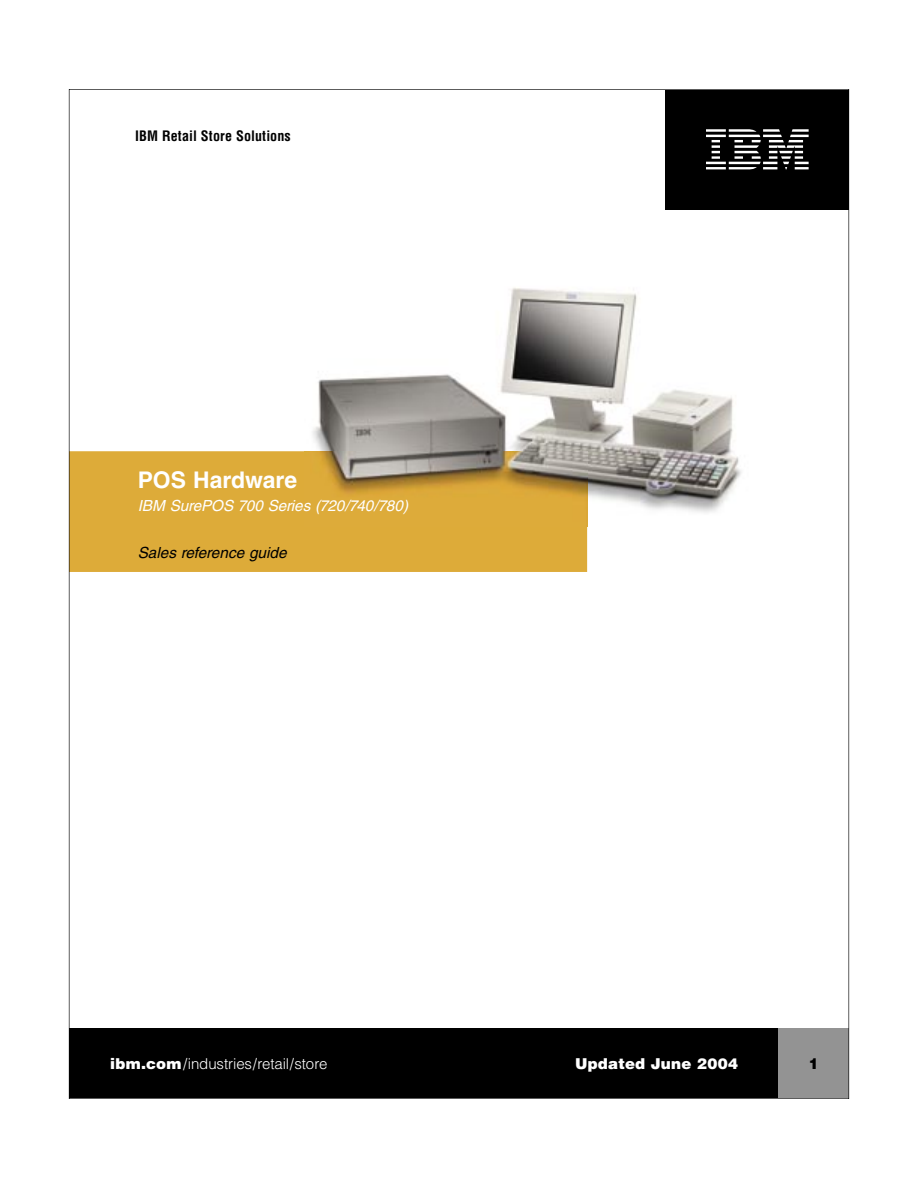
<style>
.page{position:relative;width:918px;height:1188px;background:#fff}
.page>*{position:absolute;margin:0;border:0;box-sizing:border-box;transform-origin:0 0}
.t1{font:700 22.95px "Helvetica";letter-spacing:-.005em;color:#fff}
.t2{font:italic 15.3px "Helvetica";letter-spacing:-.005em;color:#fff}
.t3{font:italic 15.3px "Helvetica";color:#000}
.t4{font:300 15px "Helvetica";letter-spacing:-.005em;color:#fff}
.t5{font:900 15px "Helvetica";letter-spacing:.015em;color:#fff}
.t6{font:900 15px "Helvetica";color:#000}
.t7{font:700 condensed 14.1px "Helvetica";letter-spacing:.005em;color:#000}
.s1{font-weight:900}
</style>
<div class="page">
<img style="left:312px;top:288px;width:430px;height:239px">
<div style="left:69px;top:1028px;width:780px;height:71px;background:#000"></div>
<div style="left:666px;top:89px;width:183px;height:121px;background:#000"></div>
<svg style="left:706px;top:129px;width:103px;height:40px"></svg>
<div style="left:778px;top:1028px;width:71px;height:71px;background:#939393"></div>
<div style="left:70px;top:451px;width:517px;height:121px;background:#ddab39"></div>
<img style="left:304px;top:451px;width:6px;height:76px">
<img style="left:310px;top:451px;width:277px;height:76px">
<hr style="left:69px;top:89px;width:1px;height:1010px;background:#000">
<hr style="left:69px;top:1098px;width:780px;height:1px;background:#000">
<hr style="left:849px;top:89px;width:1px;height:1010px;background:#000">
<hr style="left:69px;top:89px;width:780px;height:1px;background:#000">
<p class="t7" style="left:135px;top:127px;width:157px">IBM Retail Store Solutions</p>
<h1 class="t1" style="left:138px;top:466px;width:161px">POS Hardware</h1>
<p class="t2" style="left:138px;top:497px;width:272px">IBM SurePOS 700 Series (720/740/780)</p>
<p class="t3" style="left:138px;top:544px;width:151px">Sales reference guide</p>
<p class="t4" style="left:110px;top:1055px;width:219px"><span class="s1">ibm.com</span>/industries/retail/store</p>
<p class="t6" style="left:809px;top:1054px;width:12px">1</p>
<p class="t5" style="left:575px;top:1054px;width:165px">Updated June 2004</p>
</div>
